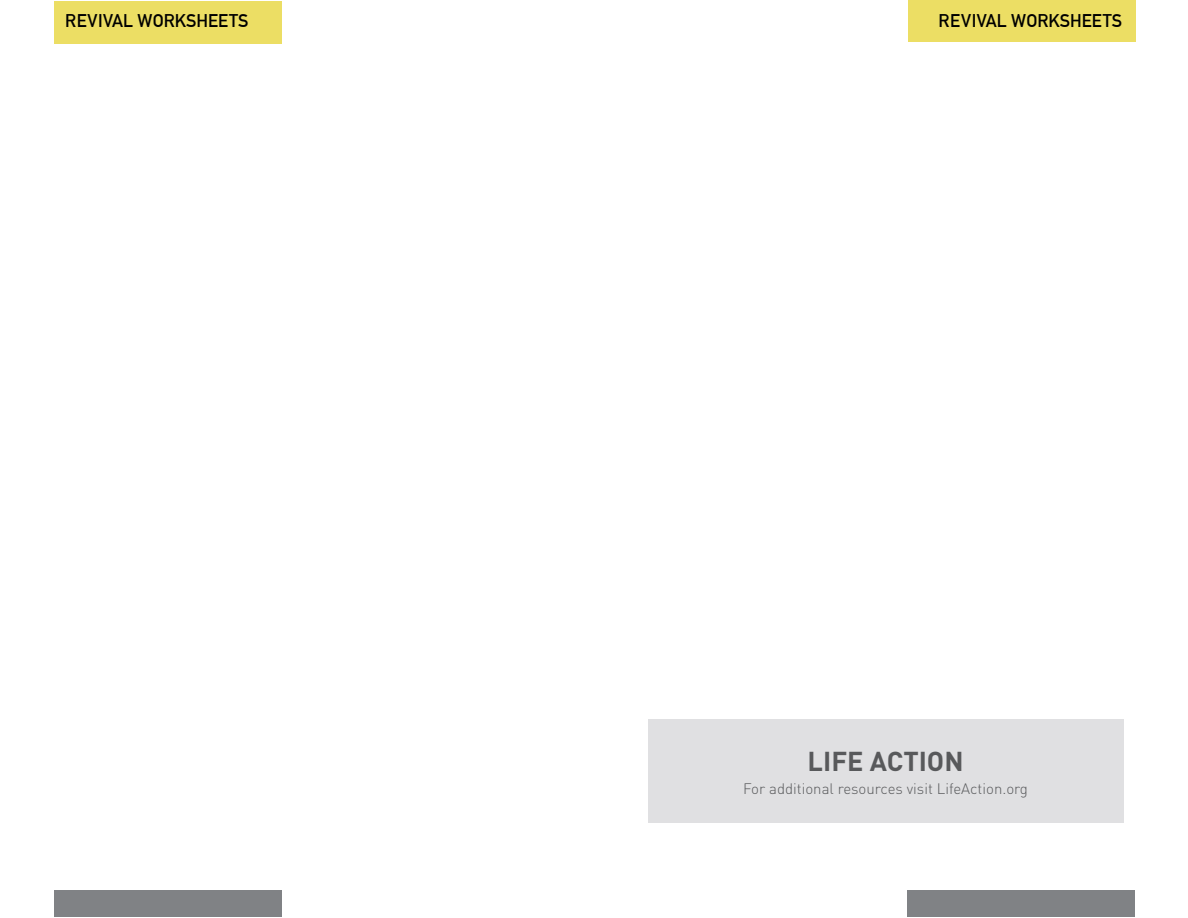
<style>
.page{position:relative;width:1188px;height:918px;background:#fff}
.page>*{position:absolute;margin:0;border:0;box-sizing:border-box;transform-origin:0 0}
.t1{font:700 27px "DINOT";color:#58595b}
.t2{font:700 18px "DIN Alternate";color:#000}
.t3{font:300 15px "DINOT";color:#58595b}
</style>
<div class="page">
<div style="left:54px;top:1px;width:228px;height:43px;background:#ecde64"></div>
<div style="left:54px;top:890px;width:228px;height:27px;background:#808285"></div>
<div style="left:908px;top:0;width:228px;height:42px;background:#ecde64"></div>
<div style="left:907px;top:890px;width:228px;height:27px;background:#808285"></div>
<div style="left:648px;top:720px;width:475px;height:103px;background:#e0e0e2"></div>
<p class="t2" style="left:65px;top:7px;width:185px">REVIVAL WORKSHEETS</p>
<p class="t2" style="left:939px;top:7px;width:185px">REVIVAL WORKSHEETS</p>
<p class="t1" style="left:808px;top:743px;width:157px">LIFE ACTION</p>
<p class="t3" style="left:743px;top:779px;width:286px">For additional resources visit LifeAction.org</p>
</div>
